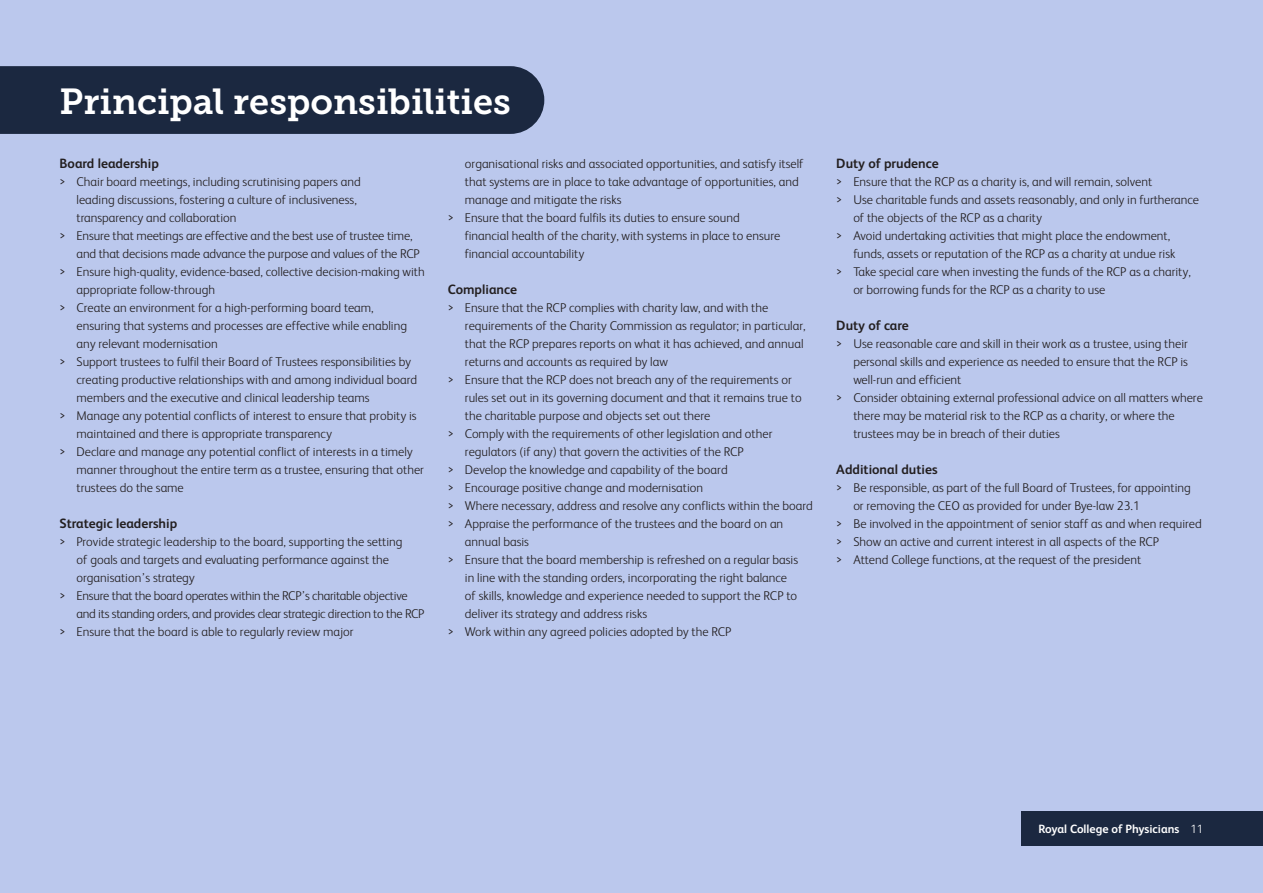
<style>
.page{position:relative;width:1263px;height:893px;background:#bbc8ed}
.page>*{position:absolute;margin:0;border:0;box-sizing:border-box;transform-origin:0 0}
.Headings{font:36px "Museo Slab 700";color:#fff}
.body_copy_sub_heading_bold{font:700 13.5px "FS Albert";color:#231f20}
.t1{font:300 12.75px/18px "FS Albert";color:#231f20}
.t2{font:300 12.75px/18px "FS Albert";letter-spacing:-.02em;color:#231f20}
.t3{font:700 12px "FS Albert";color:#fff}
.t4{font:300 12px "FS Albert";color:#fff}
</style>
<div class="page">
<div style="left:1021px;top:811px;width:242px;height:35px;background:#1b2840"></div>
<div style="left:0;top:66px;width:544px;height:68px;background:#1b2840"></div>
<p class="Headings" style="left:60px;top:81px;width:453px">Principal responsibilities</p>
<p class="body_copy_sub_heading_bold" style="left:60px;top:155px;width:101px">Board leadership</p>
<p class="t1" style="left:77px;top:172px;width:286px;text-indent:-17px">&gt; Chair board meetings, including scrutinising papers and leading discussions, fostering a culture of inclusiveness, transparency and collaboration</p>
<p class="t1" style="left:77px;top:226px;width:345px;text-indent:-17px">&gt; Ensure that meetings are effective and the best use of trustee time, and that decisions made advance the purpose and values of the RCP</p>
<p class="t1" style="left:77px;top:262px;width:350px;text-indent:-17px">&gt; Ensure high-quality, evidence-based, collective decision-making with appropriate follow-through</p>
<p class="t1" style="left:77px;top:298px;width:332px;text-indent:-17px">&gt; Create an environment for a high-performing board team, ensuring that systems and processes are effective while enabling any relevant modernisation</p>
<p class="t1" style="left:77px;top:352px;width:342px;text-indent:-17px">&gt; Support trustees to fulfil their Board of Trustees responsibilities by creating productive relationships with and among individual board members and the executive and clinical leadership teams</p>
<p class="t1" style="left:77px;top:406px;width:342px;text-indent:-17px">&gt; Manage any potential conflicts of interest to ensure that probity is maintained and there is appropriate transparency</p>
<p class="t1" style="left:77px;top:442px;width:349px;text-indent:-17px">&gt; Declare and manage any potential conflict of interests in a timely manner throughout the entire term as a trustee, ensuring that other trustees do the same</p>
<p class="body_copy_sub_heading_bold" style="left:60px;top:515px;width:119px">Strategic leadership</p>
<p class="t1" style="left:77px;top:532px;width:327px;text-indent:-17px">&gt; Provide strategic leadership to the board, supporting the setting of goals and targets and evaluating performance against the organisation’s strategy</p>
<p class="t2" style="left:77px;top:586px;width:350px;text-indent:-17px">&gt; Ensure that the board operates within the RCP’s charitable objective and its standing orders, and provides clear strategic direction to the RCP</p>
<p class="t1" style="left:60px;top:622px;width:296px">&gt; Ensure that the board is able to regularly review major</p>
<p class="t1" style="left:465px;top:154px;width:340px">organisational risks and associated opportunities, and satisfy itself that systems are in place to take advantage of opportunities, and manage and mitigate the risks</p>
<p class="t1" style="left:465px;top:208px;width:317px;text-indent:-17px">&gt; Ensure that the board fulfils its duties to ensure sound financial health of the charity, with systems in place to ensure financial accountability</p>
<p class="body_copy_sub_heading_bold" style="left:448px;top:281px;width:71px">Compliance</p>
<p class="t1" style="left:465px;top:298px;width:342px;text-indent:-17px">&gt; Ensure that the RCP complies with charity law, and with the requirements of the Charity Commission as regulator; in particular, that the RCP prepares reports on what it has achieved, and annual returns and accounts as required by law</p>
<p class="t1" style="left:465px;top:370px;width:338px;text-indent:-17px">&gt; Ensure that the RCP does not breach any of the requirements or rules set out in its governing document and that it remains true to the charitable purpose and objects set out there</p>
<p class="t1" style="left:465px;top:424px;width:309px;text-indent:-17px">&gt; Comply with the requirements of other legislation and other regulators (if any) that govern the activities of the RCP</p>
<p class="t1" style="left:448px;top:460px;width:281px">&gt; Develop the knowledge and capability of the board</p>
<p class="t1" style="left:448px;top:478px;width:257px">&gt; Encourage positive change and modernisation</p>
<p class="t1" style="left:448px;top:496px;width:366px">&gt; Where necessary, address and resolve any conflicts within the board</p>
<p class="t1" style="left:465px;top:514px;width:320px;text-indent:-17px">&gt; Appraise the performance of the trustees and the board on an annual basis</p>
<p class="t1" style="left:465px;top:550px;width:335px;text-indent:-17px">&gt; Ensure that the board membership is refreshed on a regular basis in line with the standing orders, incorporating the right balance of skills, knowledge and experience needed to support the RCP to deliver its strategy and address risks</p>
<p class="t1" style="left:448px;top:622px;width:285px">&gt; Work within any agreed policies adopted by the RCP</p>
<p class="body_copy_sub_heading_bold" style="left:836px;top:155px;width:104px">Duty of prudence</p>
<p class="t1" style="left:836px;top:172px;width:317px">&gt; Ensure that the RCP as a charity is, and will remain, solvent</p>
<p class="t1" style="left:853px;top:190px;width:347px;text-indent:-17px">&gt; Use charitable funds and assets reasonably, and only in furtherance of the objects of the RCP as a charity</p>
<p class="t1" style="left:853px;top:226px;width:324px;text-indent:-17px">&gt; Avoid undertaking activities that might place the endowment, funds, assets or reputation of the RCP as a charity at undue risk</p>
<p class="t1" style="left:853px;top:262px;width:339px;text-indent:-17px">&gt; Take special care when investing the funds of the RCP as a charity, or borrowing funds for the RCP as a charity to use</p>
<p class="body_copy_sub_heading_bold" style="left:836px;top:317px;width:74px">Duty of care</p>
<p class="t1" style="left:853px;top:334px;width:336px;text-align:justify;text-indent:-17px">&gt; Use reasonable care and skill in their work as a trustee, using their personal skills and experience as needed to ensure that the RCP is well-run and efficient</p>
<p class="t1" style="left:853px;top:388px;width:351px;text-indent:-17px">&gt; Consider obtaining external professional advice on all matters where there may be material risk to the RCP as a charity, or where the trustees may be in breach of their duties</p>
<p class="body_copy_sub_heading_bold" style="left:836px;top:461px;width:103px">Additional duties</p>
<p class="t1" style="left:853px;top:478px;width:339px;text-indent:-17px">&gt; Be responsible, as part of the full Board of Trustees, for appointing or removing the CEO as provided for under Bye-law 23.1</p>
<p class="t1" style="left:836px;top:514px;width:367px">&gt; Be involved in the appointment of senior staff as and when required</p>
<p class="t1" style="left:836px;top:532px;width:324px">&gt; Show an active and current interest in all aspects of the RCP</p>
<p class="t1" style="left:836px;top:550px;width:306px">&gt; Attend College functions, at the request of the president</p>
<p class="t3" style="left:1038px;top:822px;width:143px">Royal College of Physicians</p>
<p class="t4" style="left:1190px;top:822px;width:14px">11</p>
</div>
